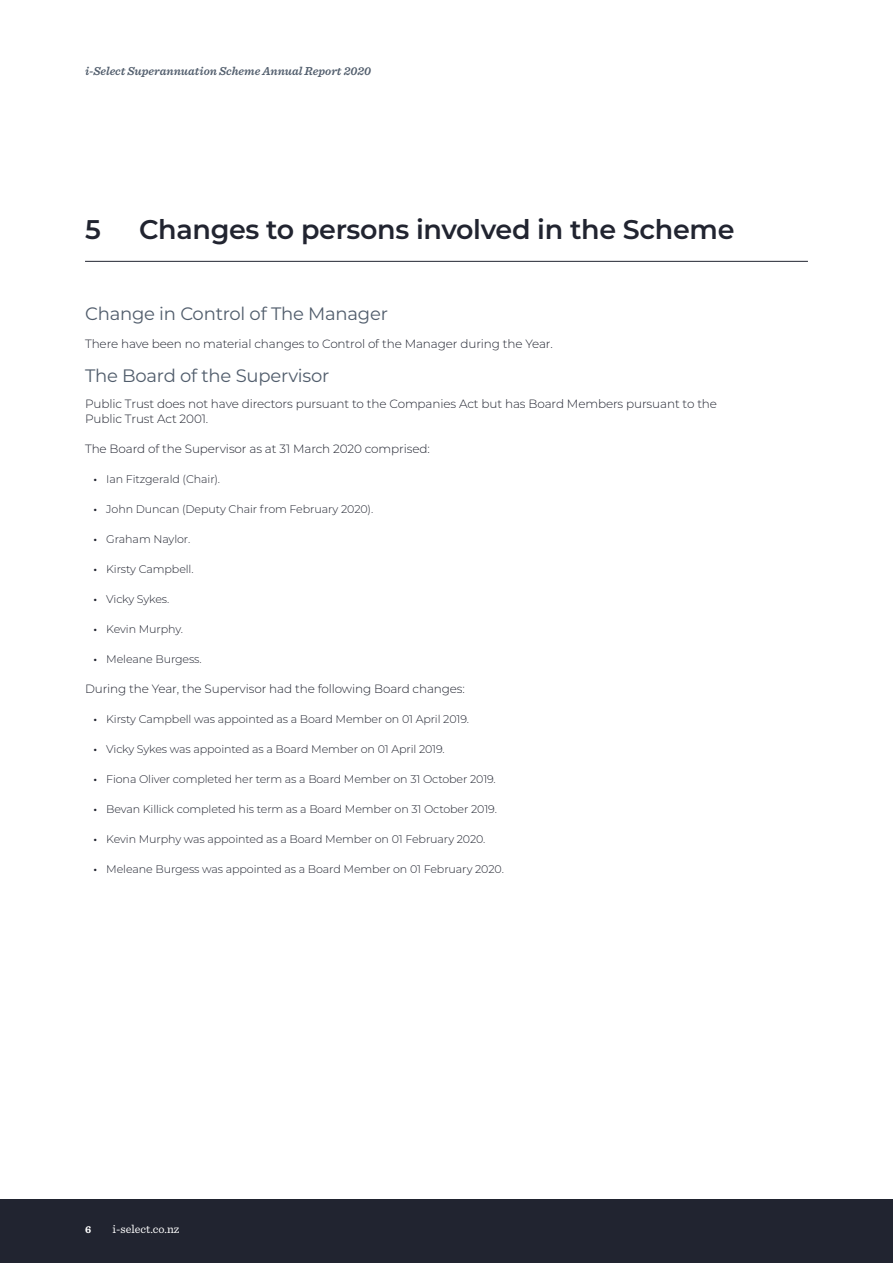
<style>
.page{position:relative;width:893px;height:1263px;background:#fff}
.page>*{position:absolute;margin:0;border:0;box-sizing:border-box;transform-origin:0 0}
.t1{font:600 27px "Montserrat";letter-spacing:-.015em;color:#212430}
.t2{font:18px "Montserrat";letter-spacing:-.015em;color:#515d6c}
.t3{font:300 12px/15px "Montserrat";letter-spacing:-.01em;color:#212430}
.t4{font:italic 600 12px "Sentinel";color:#515d6c}
.t5{font:12px "Sentinel";color:#fff}
.t6{font:300 11.1px "Montserrat";letter-spacing:-.01em;color:#212430}
.t7{font:700 10.5px "Sentinel";color:#fff}
.s1{font-weight:600}
</style>
<div class="page">
<div style="left:0;top:1199px;width:893px;height:64px;background:#212430"></div>
<hr style="left:85px;top:261px;width:723px;height:1px;background:#212430">
<p class="t4" style="left:85px;top:62px;width:288px">i-Select Superannuation Scheme Annual Report 2020</p>
<h1 class="t1" style="left:85px;top:210px;width:17px">5</h1>
<h1 class="t1" style="left:139px;top:210px;width:597px">Changes to persons involved in the Scheme</h1>
<h2 class="t2" style="left:85px;top:301px;width:304px">Change in Control of The Manager</h2>
<p class="t3" style="left:85px;top:335px;width:469px">There have been no material changes to Control of the Manager during the Year.</p>
<h2 class="t2" style="left:85px;top:363px;width:246px">The Board of the Supervisor</h2>
<p class="t3" style="left:85px;top:395px;width:634px">Public Trust does not have directors pursuant to the Companies Act but has Board Members pursuant to the<br>Public Trust Act 2001.</p>
<p class="t3" style="left:85px;top:440px;width:346px">The Board of the Supervisor as at 31 March 2020 comprised:</p>
<p class="t6" style="left:94px;top:471px;width:128px"><span class="s1">•</span> Ian Fitzgerald (Chair).</p>
<p class="t6" style="left:94px;top:501px;width:281px"><span class="s1">•</span> John Duncan (Deputy Chair from February 2020).</p>
<p class="t6" style="left:94px;top:531px;width:98px"><span class="s1">•</span> Graham Naylor.</p>
<p class="t6" style="left:94px;top:561px;width:102px"><span class="s1">•</span> Kirsty Campbell.</p>
<p class="t6" style="left:94px;top:591px;width:77px"><span class="s1">•</span> Vicky Sykes.</p>
<p class="t6" style="left:94px;top:621px;width:91px"><span class="s1">•</span> Kevin Murphy.</p>
<p class="t6" style="left:94px;top:651px;width:110px"><span class="s1">•</span> Meleane Burgess.</p>
<p class="t3" style="left:85px;top:680px;width:381px">During the Year, the Supervisor had the following Board changes:</p>
<p class="t6" style="left:94px;top:711px;width:377px"><span class="s1">•</span> Kirsty Campbell was appointed as a Board Member on 01 April 2019.</p>
<p class="t6" style="left:94px;top:741px;width:353px"><span class="s1">•</span> Vicky Sykes was appointed as a Board Member on 01 April 2019.</p>
<p class="t6" style="left:94px;top:771px;width:404px"><span class="s1">•</span> Fiona Oliver completed her term as a Board Member on 31 October 2019.</p>
<p class="t6" style="left:94px;top:801px;width:405px"><span class="s1">•</span> Bevan Killick completed his term as a Board Member on 31 October 2019.</p>
<p class="t6" style="left:94px;top:831px;width:393px"><span class="s1">•</span> Kevin Murphy was appointed as a Board Member on 01 February 2020.</p>
<p class="t6" style="left:94px;top:861px;width:412px"><span class="s1">•</span> Meleane Burgess was appointed as a Board Member on 01 February 2020.</p>
<p class="t7" style="left:85px;top:1221px;width:8px">6</p>
<p class="t5" style="left:113px;top:1219px;width:68px">i-select.co.nz</p>
</div>
